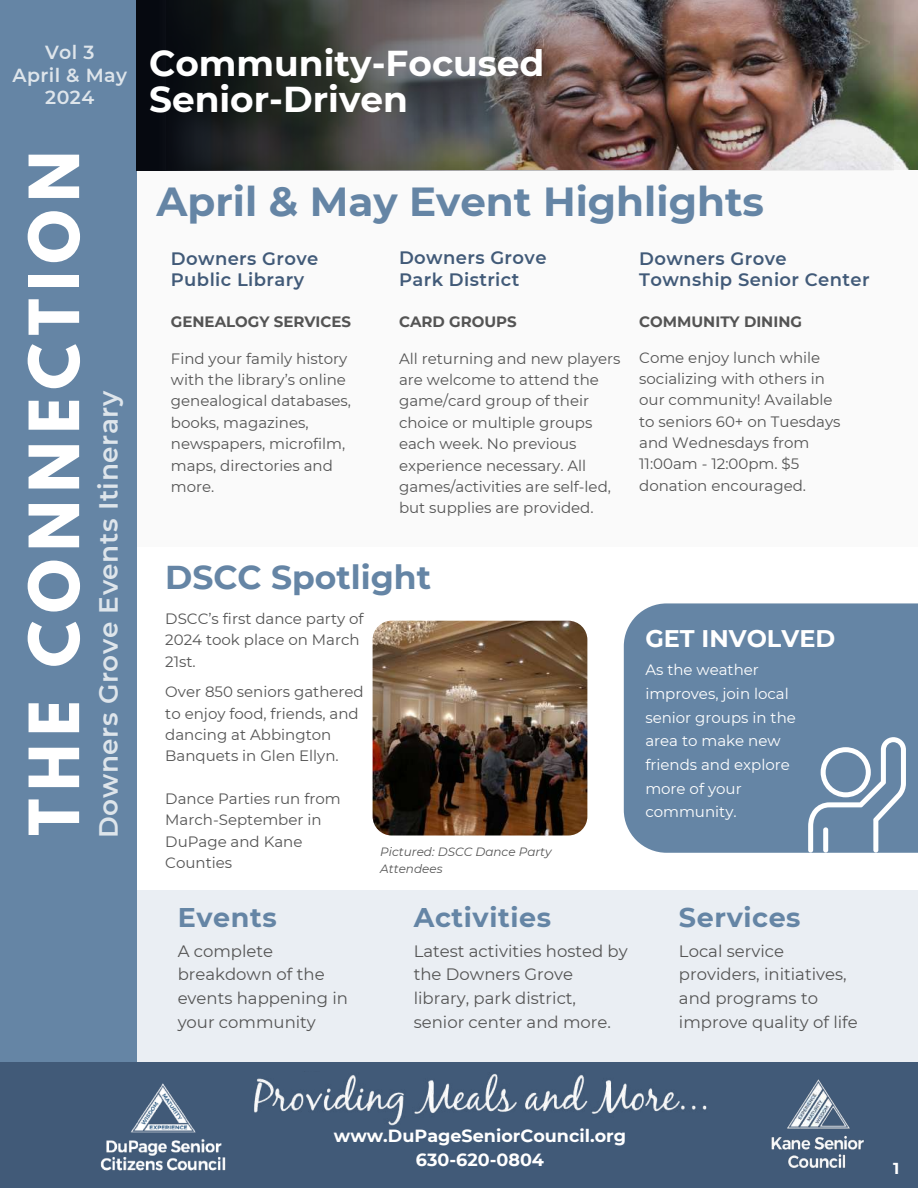
<style>
.page{position:relative;width:918px;height:1188px;background:#fafafa}
.page>*{position:absolute;margin:0;border:0;box-sizing:border-box;transform-origin:0 0}
.t1{font:700 61.35px "League Spartan";letter-spacing:.135em;color:#fff}
.t2{font:700 40.5px "Montserrat";color:#6585a5}
.t3{font:700 35.85px/35.8px "Montserrat";color:#fff}
.t4{font:700 33px "Montserrat";color:#6585a5}
.t5{font:700 27px "Montserrat";letter-spacing:.02em;color:#6585a5}
.t6{font:600 26.25px "Montserrat";letter-spacing:.02em;color:#dee5eb}
.t7{font:700 24px "Montserrat";color:#fff}
.t8{font:600 18.9px/22.5px "Montserrat";letter-spacing:.02em;color:#dee5eb;text-align:center}
.t9{font:600 18px/21.3px "Montserrat";letter-spacing:.02em;color:#415a78}
.t10{font:700 17.55px/24.5px "Montserrat";color:#fff;text-align:center}
.t11{font:16.5px/23.7px "Montserrat";color:#545454}
.t12{font:700 15.9px "Montserrat";color:#fff}
.t13{font:15px/21.3px "Montserrat";color:#545454}
.t14{font:15px/23.7px "Montserrat";color:#fff}
.t15{font:700 15px "Montserrat";color:#545454}
.t16{font:italic 12px/17px "Montserrat";color:#545454}
</style>
<div class="page">
<div style="left:115px;top:547px;width:803px;height:349px;background:#fff"></div>
<div style="left:92px;top:890px;width:826px;height:179px;background:#eaeef3"></div>
<div style="left:0;top:0;width:137px;height:1083px;background:#6585a5"></div>
<div style="left:0;top:1062px;width:918px;height:126px;background:#415a78"></div>
<img style="left:771px;top:1079px;width:93px;height:89px">
<img style="left:100px;top:1083px;width:126px;height:88px">
<img style="left:254px;top:1073px;width:453px;height:53px">
<img style="left:893px;top:0;width:25px;height:169px">
<img style="left:136px;top:0;width:757px;height:170px">
<img style="left:373px;top:621px;width:214px;height:215px;border-radius:19px">
<div style="left:624px;top:603px;width:294px;height:250px;background:#6585a5"></div>
<svg style="left:808px;top:737px;width:98px;height:116px"></svg>
<p class="t8" style="left:12px;top:41px;width:116px">Vol 3<br>April &amp; May<br>2024</p>
<h1 class="t1" style="left:24px;top:835px;width:686px;rotate:-90deg">THE CONNECTION</h1>
<h3 class="t6" style="left:93px;top:838px;width:449px;rotate:-90deg">Downers Grove Events Itinerary</h3>
<h3 class="t3" style="left:149px;top:45px;width:397px">Community-Focused<br>Senior-Driven</h3>
<h2 class="t2" style="left:156px;top:177px;width:609px">April &amp; May Event Highlights</h2>
<p class="t9" style="left:171px;top:248px;width:149px">Downers Grove<br>Public Library</p>
<p class="t15" style="left:171px;top:312px;width:182px">GENEALOGY SERVICES</p>
<p class="t13" style="left:171px;top:348px;width:182px">Find your family history with the library’s online genealogical databases, books, magazines, newspapers, microfilm, maps, directories and more.</p>
<p class="t9" style="left:399px;top:247px;width:149px">Downers Grove<br>Park District</p>
<p class="t15" style="left:399px;top:312px;width:119px">CARD GROUPS</p>
<p class="t13" style="left:399px;top:348px;width:223px">All returning and new players are welcome to attend the game/card group of their choice or multiple groups each week. No previous experience necessary. All games/activities are self-led, but supplies are provided.</p>
<p class="t9" style="left:639px;top:248px;width:232px">Downers Grove<br>Township Senior Center</p>
<p class="t15" style="left:639px;top:312px;width:164px">COMMUNITY DINING</p>
<p class="t13" style="left:639px;top:346px;width:203px">Come enjoy lunch while socializing with others in our community! Available to seniors 60+ on Tuesdays and Wednesdays from<br>11:00am - 12:00pm. $5 donation encouraged.</p>
<h3 class="t4" style="left:165px;top:557px;width:267px">DSCC Spotlight</h3>
<p class="t13" style="left:165px;top:608px;width:200px">DSCC’s first dance party of<br>2024 took place on March<br>21st.</p>
<p class="t13" style="left:165px;top:681px;width:200px">Over 850 seniors gathered to enjoy food, friends, and dancing at Abbington<br>Banquets in Glen Ellyn.</p>
<p class="t13" style="left:165px;top:788px;width:177px">Dance Parties run from<br>March-September in<br>DuPage and Kane<br>Counties</p>
<h3 class="t5" style="left:178px;top:901px;width:101px">Events</h3>
<p class="t11" style="left:178px;top:939px;width:172px">A complete breakdown of the events happening in your community</p>
<p class="t16" style="left:380px;top:844px;width:173px">Pictured: DSCC Dance Party<br>Attendees</p>
<h3 class="t5" style="left:414px;top:901px;width:139px">Activities</h3>
<p class="t11" style="left:414px;top:939px;width:215px">Latest activities hosted by the Downers Grove library, park district, senior center and more.</p>
<h3 class="t7" style="left:645px;top:624px;width:191px">GET INVOLVED</h3>
<p class="t14" style="left:645px;top:658px;width:152px">As the weather improves, join local senior groups in the area to make new friends and explore more of your community.</p>
<h3 class="t5" style="left:679px;top:901px;width:123px">Services</h3>
<p class="t11" style="left:679px;top:939px;width:180px">Local service providers, initiatives, and programs to improve quality of life</p>
<p class="t10" style="left:334px;top:1123px;width:294px">www.DuPageSeniorCouncil.org<br>630-620-0804</p>
<p class="t12" style="left:893px;top:1159px;width:8px">1</p>
</div>
